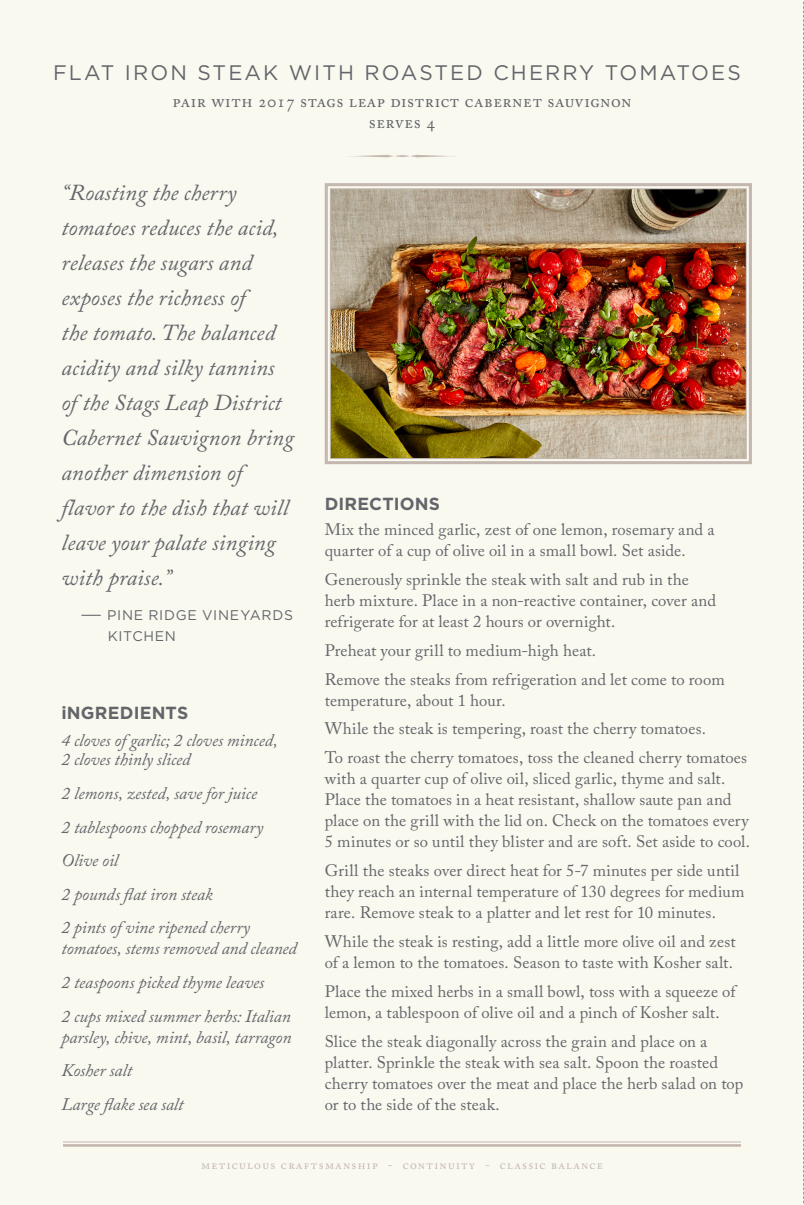
<style>
.page{position:relative;width:804px;height:1205px;background:#fff}
.page>*{position:absolute;margin:0;border:0;box-sizing:border-box;transform-origin:0 0}
.article-pull_quote{font:italic 22.75px/35px "Adobe Caslon Pro";letter-spacing:.005em;color:#63656a}
.Headline-_wine_secti{font:21px "Gotham";letter-spacing:.1em;color:#63656a}
.recipe-ingredient_li{font:italic 17.5px/21px "Adobe Caslon Pro";letter-spacing:-.005em;color:#63656a}
.wines-intro{font:17.5px "Adobe Caslon Pro";letter-spacing:.03em;color:#63656a}
.Copy-_main_body{font:700 17.5px "Gotham";letter-spacing:.01em;color:#63656a}
.recipe-_copy{font:16.62px/21px "Adobe Caslon Pro";letter-spacing:.015em;color:#63656a}
.article-pull_quote-2{font:14px/21px "Gotham";letter-spacing:.055em;color:#63656a}
.t1{font:12.25px "Adobe Caslon Pro";letter-spacing:.1em;color:#c3b7b0}
.s1{font-family:"Adobe Caslon Pro";font-style:italic;font-size:19.25px}
</style>
<div class="page">
<div style="left:0;top:0;width:803px;height:1205px;background:#faf9f0"></div>
<svg style="left:324px;top:183px;width:428px;height:282px"></svg>
<img style="left:329px;top:188px;width:418px;height:272px">
<hr style="left:63px;top:1144px;width:677px;height:3px;background:#c3b7b0">
<hr style="left:63px;top:1141px;width:677px;height:1px;background:#c3b7b0">
<svg style="left:348px;top:155px;width:108px;height:2px"></svg>
<svg style="left:803px;top:0;width:1px;height:1205px"></svg>
<p class="Headline-_wine_secti" style="left:53px;top:59px;width:689px">FLAT IRON STEAK WITH ROASTED CHERRY TOMATOES</p>
<p class="wines-intro" style="left:172px;top:91px;width:460px">pair with 2017 stags leap district cabernet sauvignon</p>
<p class="wines-intro" style="left:368px;top:112px;width:68px">serves 4</p>
<p class="article-pull_quote" style="left:61px;top:174px;width:234px">“Roasting the cherry tomatoes reduces the acid, releases the sugars and exposes the richness of<br>the tomato. The balanced acidity and silky tannins of the Stags Leap District<br>Cabernet Sauvignon bring another dimension of flavor to the dish that will leave your palate singing with praise.”</p>
<p class="article-pull_quote-2" style="left:108px;top:604px;width:187px;text-indent:-26px"><span class="s1">—</span> PINE RIDGE VINEYARDS<br>KITCHEN</p>
<p class="Copy-_main_body" style="left:61px;top:701px;width:128px">iNGREDIENTS</p>
<p class="recipe-ingredient_li" style="left:61px;top:730px;width:218px;line-height:19.2px">4 cloves of garlic; 2 cloves minced,<br>2 cloves thinly sliced</p>
<p class="recipe-ingredient_li" style="left:61px;top:782px;width:197px">2 lemons, zested, save for juice</p>
<p class="recipe-ingredient_li" style="left:61px;top:816px;width:203px">2 tablespoons chopped rosemary</p>
<p class="recipe-ingredient_li" style="left:61px;top:850px;width:58px">Olive oil</p>
<p class="recipe-ingredient_li" style="left:61px;top:883px;width:153px">2 pounds flat iron steak</p>
<p class="recipe-ingredient_li" style="left:61px;top:917px;width:237px">2 pints of vine ripened cherry tomatoes, stems removed and cleaned</p>
<p class="recipe-ingredient_li" style="left:61px;top:971px;width:204px">2 teaspoons picked thyme leaves</p>
<p class="recipe-ingredient_li" style="left:61px;top:1005px;width:231px">2 cups mixed summer herbs: Italian parsley, chive, mint, basil, tarragon</p>
<p class="recipe-ingredient_li" style="left:61px;top:1060px;width:72px">Kosher salt</p>
<p class="recipe-ingredient_li" style="left:61px;top:1093px;width:124px">Large flake sea salt</p>
<p class="Copy-_main_body" style="left:324px;top:492px;width:117px">DIRECTIONS</p>
<p class="recipe-_copy" style="left:324px;top:519px;width:391px">Mix the minced garlic, zest of one lemon, rosemary and a quarter of a cup of olive oil in a small bowl. Set aside.</p>
<p class="recipe-_copy" style="left:324px;top:568px;width:392px">Generously sprinkle the steak with salt and rub in the herb mixture. Place in a non-reactive container, cover and refrigerate for at least 2 hours or overnight.</p>
<p class="recipe-_copy" style="left:324px;top:639px;width:273px">Preheat your grill to medium-high heat.</p>
<p class="recipe-_copy" style="left:324px;top:668px;width:401px">Remove the steaks from refrigeration and let come to room temperature, about 1 hour.</p>
<p class="recipe-_copy" style="left:324px;top:718px;width:382px">While the steak is tempering, roast the cherry tomatoes.</p>
<p class="recipe-_copy" style="left:324px;top:747px;width:426px">To roast the cherry tomatoes, toss the cleaned cherry tomatoes with a quarter cup of olive oil, sliced garlic, thyme and salt.<br>Place the tomatoes in a heat resistant, shallow saute pan and place on the grill with the lid on. Check on the tomatoes every 5 minutes or so until they blister and are soft. Set aside to cool.</p>
<p class="recipe-_copy" style="left:324px;top:860px;width:421px">Grill the steaks over direct heat for 5-7 minutes per side until they reach an internal temperature of 130 degrees for medium rare. Remove steak to a platter and let rest for 10 minutes.</p>
<p class="recipe-_copy" style="left:324px;top:931px;width:412px">While the steak is resting, add a little more olive oil and zest of a lemon to the tomatoes. Season to taste with Kosher salt.</p>
<p class="recipe-_copy" style="left:324px;top:981px;width:414px">Place the mixed herbs in a small bowl, toss with a squeeze of lemon, a tablespoon of olive oil and a pinch of Kosher salt.</p>
<p class="recipe-_copy" style="left:324px;top:1030px;width:420px">Slice the steak diagonally across the grain and place on a platter. Sprinkle the steak with sea salt. Spoon the roasted cherry tomatoes over the meat and place the herb salad on top or to the side of the steak.</p>
<p class="t1" style="left:201px;top:1157px;width:403px">meticulous craftsmanship - continuity - classic balance</p>
</div>
